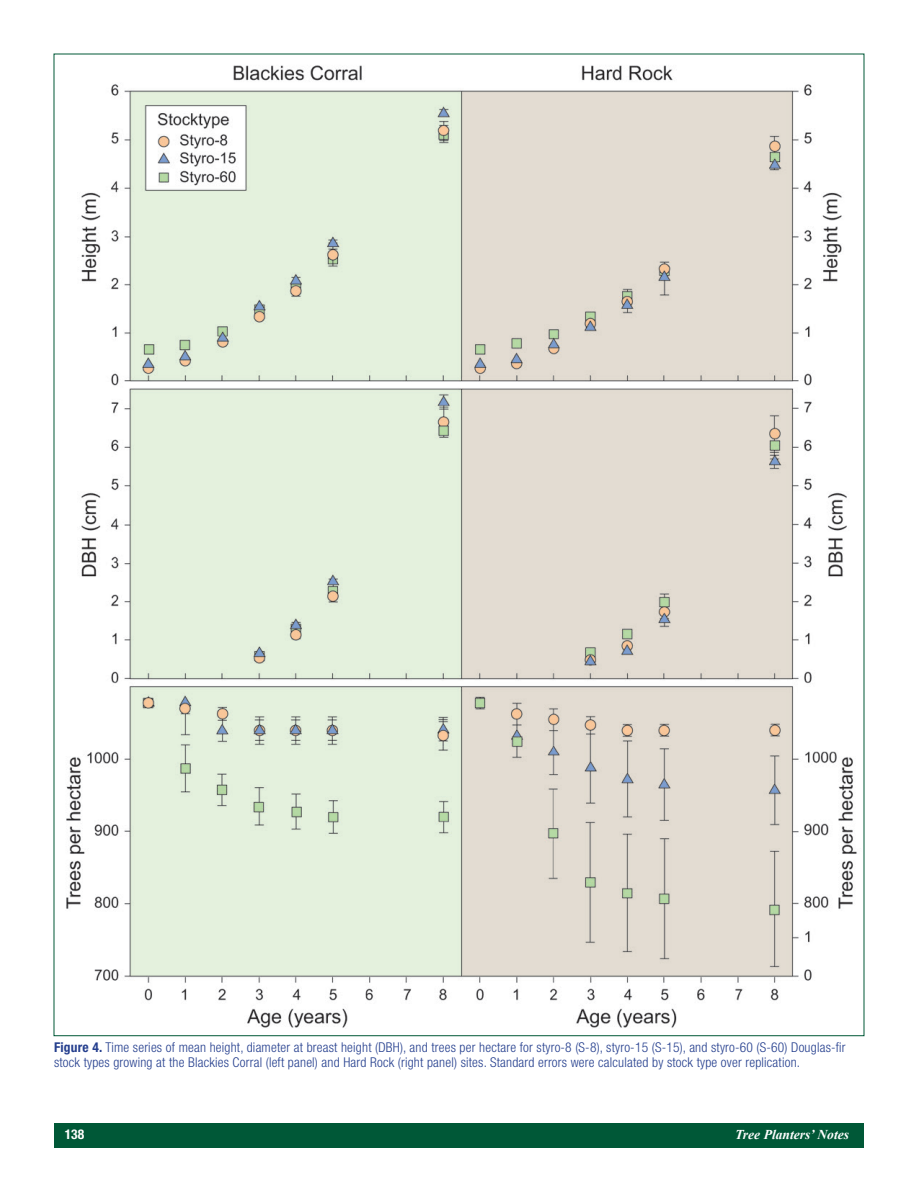
<style>
.page{position:relative;width:918px;height:1188px;background:#fff}
.page>*{position:absolute;margin:0;border:0;box-sizing:border-box;transform-origin:0 0}
.Captions{font:300 condensed 13.5px/15px "Helvetica Neue LT Std";letter-spacing:.015em;color:#253f8e}
.t1{font:italic 700 13.5px "Times New Roman";color:#fff}
.t2{font:700 condensed 13.5px "Helvetica Neue LT Std";color:#fff}
.s1{font-weight:700}
</style>
<div class="page">
<div style="left:54px;top:1123px;width:810px;height:25px;background:#005837"></div>
<img style="left:66px;top:65px;width:791px;height:963px">
<p class="Captions" style="left:54px;top:1039px;width:793px"><span class="s1">Figure 4.</span> Time series of mean height, diameter at breast height (DBH), and trees per hectare for styro-8 (S-8), styro-15 (S-15), and styro-60 (S-60) Douglas-fir stock types growing at the Blackies Corral (left panel) and Hard Rock (right panel) sites. Standard errors were calculated by stock type over replication.</p>
<p class="t2" style="left:65px;top:1126px;width:21px">138</p>
<p class="t1" style="left:735px;top:1125px;width:115px">Tree Planters’ Notes</p>
</div>
